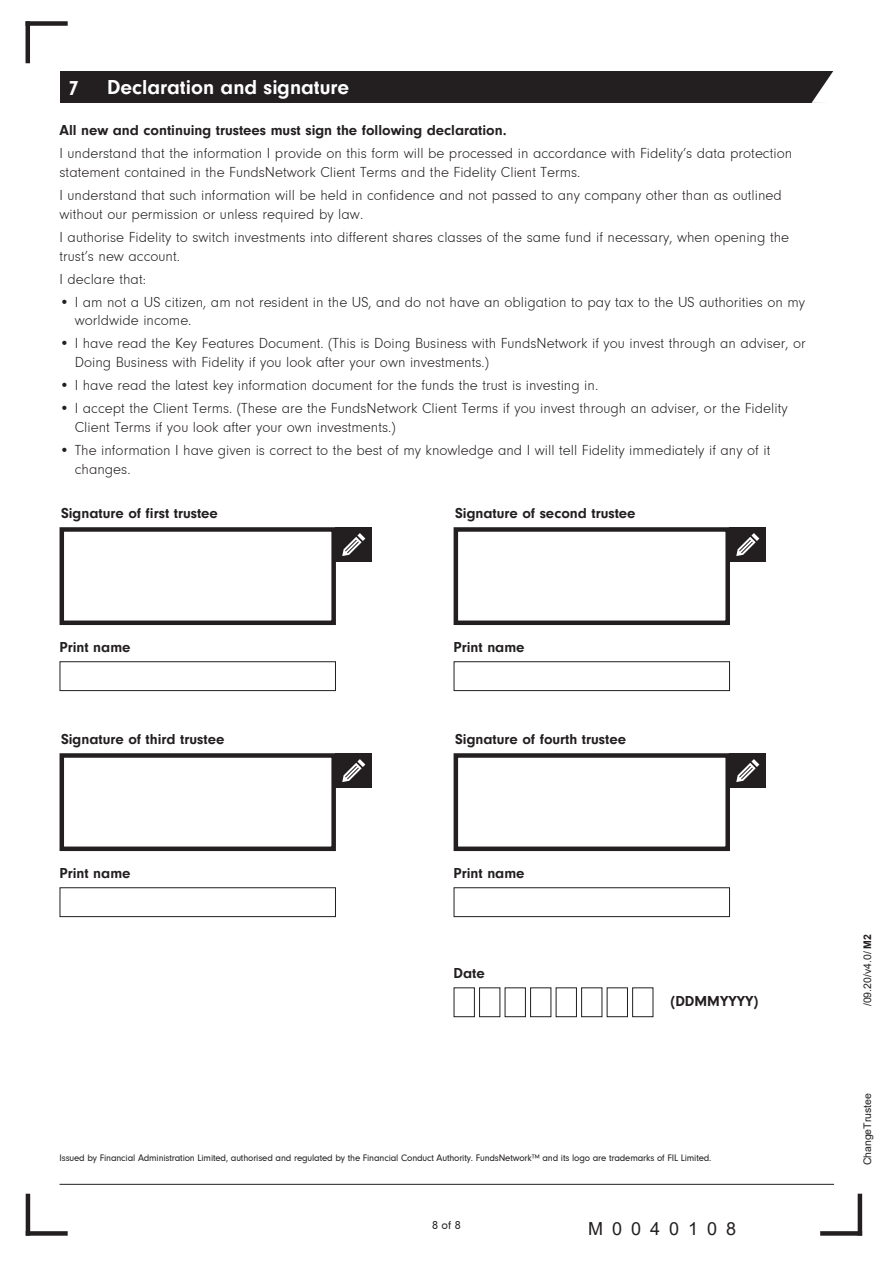
<style>
.page{position:relative;width:893px;height:1263px;background:#fff}
.page>*{position:absolute;margin:0;border:0;box-sizing:border-box;transform-origin:0 0}
.t1{font:700 21px "Neuzeit Gro";color:#fff}
.t2{font:18px "Arial";letter-spacing:.5em;color:#231f20}
.t3{font:300 15px/18.8px "Neuzeit Gro";color:#231f20}
.t4{font:700 15px "Neuzeit Gro";color:#231f20}
.t5{font:12px "Neuzeit Gro";color:#231f20}
.t6{font:10.5px "Arial";color:#231f20}
.t7{font:9.75px "Neuzeit Gro";letter-spacing:-.015em;color:#231f20}
.s1{font-weight:700}
</style>
<div class="page">
<div style="left:26px;top:21px;width:42px;height:5px;background:#231f20"></div>
<hr style="left:26px;top:21px;width:4px;height:42px;background:#231f20">
<div style="left:820px;top:1231px;width:42px;height:5px;background:#231f20"></div>
<hr style="left:858px;top:1194px;width:4px;height:41px;background:#231f20">
<hr style="left:26px;top:1194px;width:4px;height:42px;background:#231f20">
<div style="left:26px;top:1231px;width:42px;height:5px;background:#231f20"></div>
<hr style="left:60px;top:1184px;width:774px;height:1px;background:#231f20">
<div style="left:60px;top:71px;width:773px;height:32px;background:#231f20"></div>
<svg style="left:812px;top:71px;width:22px;height:32px"></svg>
<div style="left:60px;top:527px;width:276px;height:98px;border:4px solid #231f20"></div>
<div style="left:60px;top:661px;width:276px;height:30px;border:1px solid #231f20"></div>
<div style="left:336px;top:527px;width:36px;height:35px;background:#231f20"></div>
<svg style="left:342px;top:533px;width:23px;height:23px"></svg>
<div style="left:60px;top:753px;width:276px;height:98px;border:4px solid #231f20"></div>
<div style="left:60px;top:887px;width:276px;height:30px;border:1px solid #231f20"></div>
<div style="left:336px;top:753px;width:36px;height:35px;background:#231f20"></div>
<svg style="left:342px;top:759px;width:23px;height:23px"></svg>
<div style="left:454px;top:753px;width:276px;height:98px;border:4px solid #231f20"></div>
<div style="left:454px;top:887px;width:276px;height:30px;border:1px solid #231f20"></div>
<div style="left:730px;top:753px;width:36px;height:35px;background:#231f20"></div>
<svg style="left:736px;top:759px;width:23px;height:23px"></svg>
<div style="left:454px;top:527px;width:276px;height:98px;border:4px solid #231f20"></div>
<div style="left:454px;top:661px;width:276px;height:30px;border:1px solid #231f20"></div>
<div style="left:730px;top:527px;width:36px;height:35px;background:#231f20"></div>
<svg style="left:736px;top:533px;width:23px;height:23px"></svg>
<div style="left:454px;top:987px;width:21px;height:30px;border:1px solid #231f20"></div>
<div style="left:479px;top:987px;width:21px;height:30px;border:1px solid #231f20"></div>
<div style="left:505px;top:987px;width:21px;height:30px;border:1px solid #231f20"></div>
<div style="left:530px;top:987px;width:21px;height:30px;border:1px solid #231f20"></div>
<div style="left:556px;top:987px;width:21px;height:30px;border:1px solid #231f20"></div>
<div style="left:581px;top:987px;width:21px;height:30px;border:1px solid #231f20"></div>
<div style="left:607px;top:987px;width:21px;height:30px;border:1px solid #231f20"></div>
<div style="left:632px;top:987px;width:21px;height:30px;border:1px solid #231f20"></div>
<p class="t1" style="left:69px;top:76px;width:12px">7</p>
<p class="t1" style="left:107px;top:75px;width:244px">Declaration and signature</p>
<p class="t4" style="left:60px;top:122px;width:449px">All new and continuing trustees must sign the following declaration.</p>
<p class="t3" style="left:60px;top:145px;width:734px">I understand that the information I provide on this form will be processed in accordance with Fidelity’s data protection statement contained in the FundsNetwork Client Terms and the Fidelity Client Terms.</p>
<p class="t3" style="left:60px;top:186px;width:724px">I understand that such information will be held in confidence and not passed to any company other than as outlined without our permission or unless required by law.</p>
<p class="t3" style="left:60px;top:228px;width:731px">I authorise Fidelity to switch investments into different shares classes of the same fund if necessary, when opening the trust’s new account.</p>
<p class="t3" style="left:60px;top:270px;width:88px">I declare that:</p>
<p class="t3" style="left:75px;top:293px;width:732px;text-indent:-15px">• I am not a US citizen, am not resident in the US, and do not have an obligation to pay tax to the US authorities on my worldwide income.</p>
<p class="t3" style="left:75px;top:335px;width:733px;text-indent:-15px">• I have read the Key Features Document. (This is Doing Business with FundsNetwork if you invest through an adviser, or<br>Doing Business with Fidelity if you look after your own investments.)</p>
<p class="t3" style="left:60px;top:376px;width:540px">• I have read the latest key information document for the funds the trust is investing in.</p>
<p class="t3" style="left:75px;top:399px;width:714px;text-indent:-15px">• I accept the Client Terms. (These are the FundsNetwork Client Terms if you invest through an adviser, or the Fidelity<br>Client Terms if you look after your own investments.)</p>
<p class="t3" style="left:75px;top:441px;width:697px;text-indent:-15px">• The information I have given is correct to the best of my knowledge and I will tell Fidelity immediately if any of it changes.</p>
<p class="t4" style="left:61px;top:504px;width:158px">Signature of first trustee</p>
<p class="t4" style="left:455px;top:504px;width:182px">Signature of second trustee</p>
<p class="t4" style="left:60px;top:639px;width:73px">Print name</p>
<p class="t4" style="left:454px;top:639px;width:73px">Print name</p>
<p class="t4" style="left:61px;top:730px;width:165px">Signature of third trustee</p>
<p class="t4" style="left:455px;top:730px;width:172px">Signature of fourth trustee</p>
<p class="t4" style="left:60px;top:865px;width:73px">Print name</p>
<p class="t4" style="left:454px;top:865px;width:73px">Print name</p>
<p class="t4" style="left:454px;top:965px;width:33px">Date</p>
<p class="t4" style="left:670px;top:992px;width:89px">(DDMMYYYY)</p>
<p class="t7" style="left:60px;top:1153px;width:653px">Issued by Financial Administration Limited, authorised and regulated by the Financial Conduct Authority. FundsNetwork™ and its logo are trademarks of FIL Limited.</p>
<p class="t5" style="left:432px;top:1219px;width:30px">8 of 8</p>
<p class="t2" style="left:588px;top:1216px;width:150px">M0040108</p>
<p class="t6" style="left:860px;top:1006px;width:74px;rotate:-90deg">/09.20/v4.0/ <span class="s1">M2</span></p>
<p class="t6" style="left:860px;top:1165px;width:74px;rotate:-90deg">ChangeTrustee</p>
</div>
